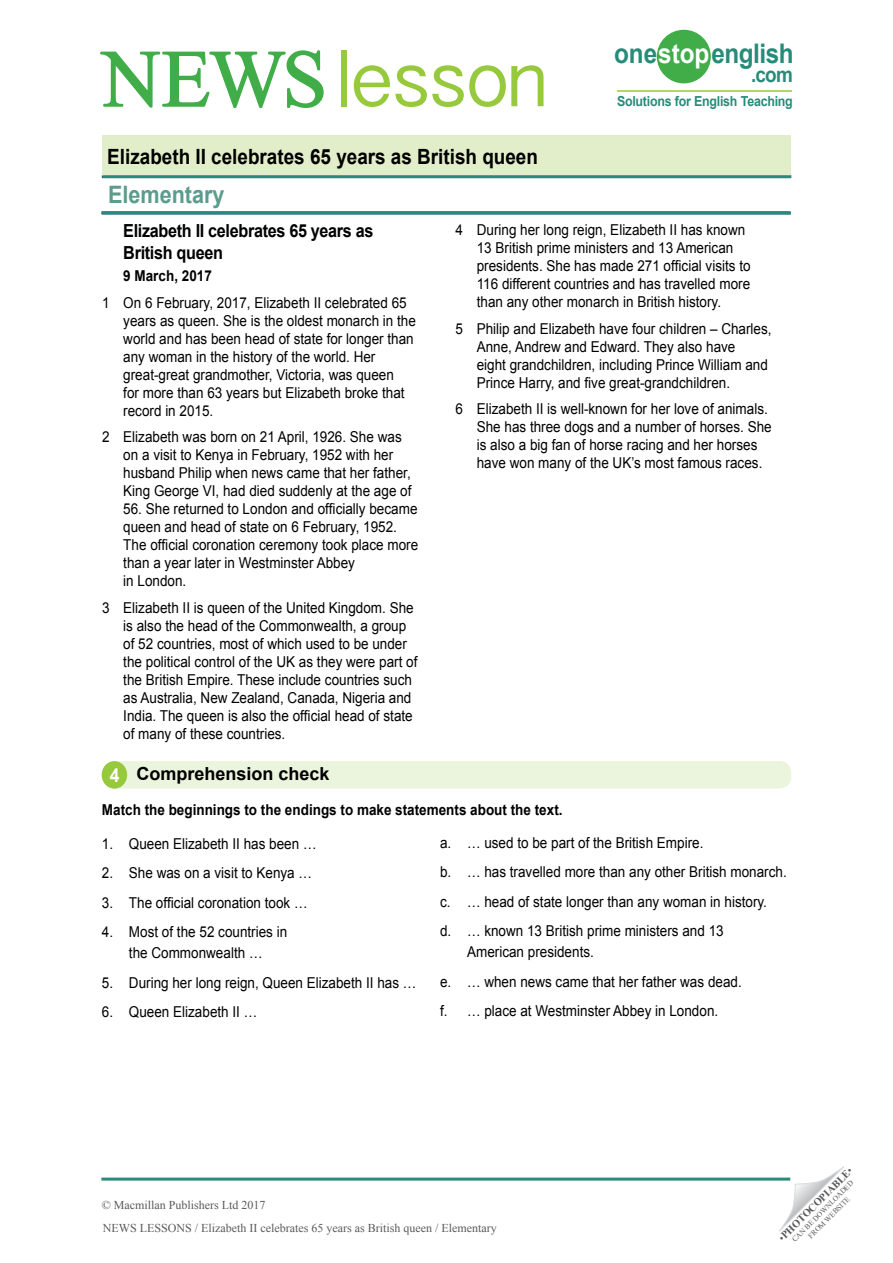
<style>
.page{position:relative;width:893px;height:1263px;background:#fff}
.page>*{position:absolute;margin:0;border:0;box-sizing:border-box;transform-origin:0 0}
.t1{font:75px "Telugu Sangam MN";letter-spacing:-.04em;color:#97c93d}
.t2{font:700 27px "Arial";letter-spacing:-.02em;color:#268c79;scale:.9 1}
.t3{font:700 24px "Arial";color:#5b9c8d;scale:.9 1}
.t4{font:700 21px "Arial";color:#000;scale:.9 1}
.t5{font:700 21px "Arial";color:#268c79;scale:.9 1}
.key_exercise_titles{font:700 19.5px "Arial";color:#fff;scale:.9 1}
.Story_text_title{font:700 18px/21.6px "Arial";letter-spacing:-.02em;color:#000;scale:.9 1}
.Story_text_title-2{font:700 18px "Arial";color:#000}
.t6{font:15px/18px "Arial";color:#000;scale:.9 1}
.body_text{font:700 15px "Arial";color:#000;scale:.9 1}
.Story_text_title-3{font:700 15px "Arial";color:#000;scale:.9 1}
.t7{font:700 13.8px "Arial";letter-spacing:-.02em;color:#268c79;scale:.9 1}
.t8{font:12px "Times New Roman";color:#58595b}
.t9{font:700 10.5px "Times New Roman";color:#58595b}
.t10{font:7.5px/9px "Times New Roman";color:#58595b;text-align:center}
.s1{font-family:"Times New Roman";font-size:81px;color:#41ad49}
.s2{color:#fff}
.s3{font-weight:400}
</style>
<div class="page">
<svg style="left:779px;top:1167px;width:65px;height:64px"></svg>
<hr style="left:101px;top:211px;width:689px;height:3px;background:#25408f">
<hr style="left:101px;top:1177px;width:689px;height:3px;background:#268c79">
<div style="left:102px;top:135px;width:689px;height:41px;background:#e1eec9"></div>
<hr style="left:102px;top:175px;width:689px;height:3px;background:#268c79">
<hr style="left:102px;top:212px;width:689px;height:3px;background:#268c79">
<svg style="left:100px;top:50px;width:224px;height:58px"></svg>
<div style="left:658px;top:31px;width:52px;height:52px;background:#41ad49;border-radius:50%"></div>
<div style="left:657px;top:30px;width:54px;height:53px;border:2px solid #41ad49;border-radius:50%"></div>
<hr style="left:617px;top:90px;width:175px;height:2px;background:#97c93d">
<div style="left:103px;top:761px;width:688px;height:28px;background:#ebf4dc;border-radius:12px"></div>
<div style="left:102px;top:761px;width:25px;height:28px;background:#97c93d;border-radius:50%"></div>
<h1 class="t1" style="left:102px;top:36px;width:446px"><span class="s1">NEWS</span>lesson</h1>
<h2 class="t2" style="left:614px;top:36px;width:201px">one <span class="s2">stop</span> english</h2>
<h3 class="t5" style="left:751px;top:60px;width:48px">.com</h3>
<p class="t7" style="left:617px;top:92px;width:197px">Solutions for English Teaching</p>
<h3 class="t4" style="left:107px;top:143px;width:480px">Elizabeth II celebrates 65 years as British queen</h3>
<h3 class="t3" style="left:108px;top:179px;width:131px">Elementary</h3>
<p class="Story_text_title" style="left:123px;top:221px;width:279px">Elizabeth II celebrates 65 years as<br>British queen</p>
<p class="Story_text_title-3" style="left:123px;top:266px;width:100px">9 March, 2017</p>
<p class="t6" style="left:123px;top:294px;width:327px;text-indent:-21px">1 On 6 February, 2017, Elizabeth II celebrated 65 years as queen. She is the oldest monarch in the world and has been head of state for longer than any woman in the history of the world. Her great-great grandmother, Victoria, was queen<br>for more than 63 years but Elizabeth broke that record in 2015.</p>
<p class="t6" style="left:123px;top:428px;width:322px;text-indent:-21px">2 Elizabeth was born on 21 April, 1926. She was on a visit to Kenya in February, 1952 with her husband Philip when news came that her father, King George VI, had died suddenly at the age of</p>
<p class="t6" style="left:123px;top:500px;width:329px">56. She returned to London and officially became queen and head of state on 6 February, 1952.<br>The official coronation ceremony took place more than a year later in Westminster Abbey<br>in London.</p>
<p class="t6" style="left:123px;top:599px;width:328px;text-indent:-21px">3 Elizabeth II is queen of the United Kingdom. She is also the head of the Commonwealth, a group of 52 countries, most of which used to be under the political control of the UK as they were part of the British Empire. These include countries such as Australia, New Zealand, Canada, Nigeria and India. The queen is also the official head of state of many of these countries.</p>
<p class="key_exercise_titles" style="left:110px;top:762px;width:12px">4</p>
<p class="Story_text_title-2" style="left:136px;top:762px;width:195px">Comprehension check</p>
<p class="t6" style="left:477px;top:221px;width:306px;text-indent:-21px">4 During her long reign, Elizabeth II has known 13 British prime ministers and 13 American presidents. She has made 271 official visits to 116 different countries and has travelled more than any other monarch in British history.</p>
<p class="t6" style="left:477px;top:320px;width:329px;text-indent:-21px">5 Philip and Elizabeth have four children – Charles, Anne, Andrew and Edward. They also have<br>eight grandchildren, including Prince William and Prince Harry, and five great-grandchildren.</p>
<p class="t6" style="left:477px;top:400px;width:329px;text-indent:-21px">6 Elizabeth II is well-known for her love of animals.<br>She has three dogs and a number of horses. She is also a big fan of horse racing and her horses have won many of the UK’s most famous races.</p>
<p class="body_text" style="left:102px;top:800px;width:513px">Match the beginnings to the endings to make statements about the text.</p>
<p class="t6" style="left:102px;top:834px;width:240px">1. Queen Elizabeth II has been …</p>
<p class="t6" style="left:102px;top:864px;width:235px">2. She was on a visit to Kenya …</p>
<p class="t6" style="left:102px;top:894px;width:230px">3. The official coronation took …</p>
<p class="t6" style="left:102px;top:922px;width:207px;line-height:21px;text-align:center">4. Most of the 52 countries in the Commonwealth …</p>
<p class="t6" style="left:102px;top:974px;width:351px">5. During her long reign, Queen Elizabeth II has …</p>
<p class="t6" style="left:102px;top:1003px;width:174px">6. Queen Elizabeth II …</p>
<p class="t6" style="left:440px;top:834px;width:294px">a. … used to be part of the British Empire.</p>
<p class="t6" style="left:440px;top:863px;width:387px">b. … has travelled more than any other British monarch.</p>
<p class="t6" style="left:440px;top:893px;width:365px">c. … head of state longer than any woman in history.</p>
<p class="t6" style="left:467px;top:921px;width:287px;line-height:21px;text-indent:-27px">d. … known 13 British prime ministers and 13<br>American presidents.</p>
<p class="t6" style="left:440px;top:973px;width:337px">e. … when news came that her father was dead.</p>
<p class="t6" style="left:440px;top:1002px;width:311px">f. … place at Westminster Abbey in London.</p>
<p class="t8" style="left:102px;top:1197px;width:165px">© Macmillan Publishers Ltd 2017</p>
<p class="t8" style="left:103px;top:1220px;width:395px">NEWS LESSONS / Elizabeth II celebrates 65 years as British queen / Elementary</p>
<p class="t9" style="left:775px;top:1234px;width:101px;rotate:-45deg"><span class="s3">•</span>PHOTOCOPIABLE<span class="s3">•</span></p>
<p class="t10" style="left:790px;top:1237px;width:85px;rotate:-45deg">CAN BE DOWNLOADED<br>FROM WEBSITE</p>
</div>
